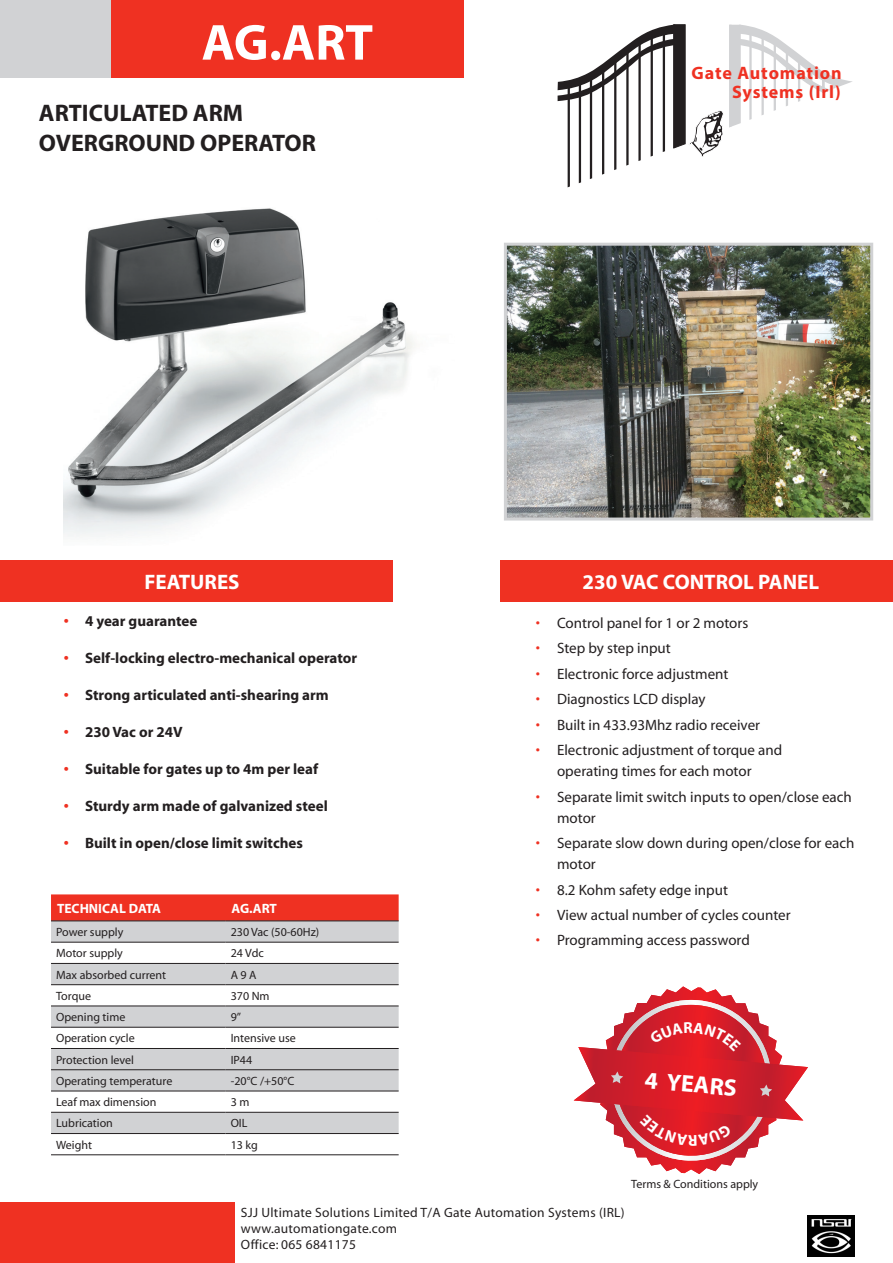
<style>
.page{position:relative;width:893px;height:1263px;background:#fff}
.page>*{position:absolute;margin:0;border:0;box-sizing:border-box;transform-origin:0 0}
.t1{font:700 51px "Myriad";color:#fff}
.t2{font:700 24px "Myriad";color:#231f20}
.t3{font:700 24px "Myriad";color:#fff}
.t4{font:700 21px "Myriad";color:#fff}
.t5{font:700 18px "Myriad Pro";letter-spacing:.05em;color:#ef3122}
.t6{font:15px/21.1px "Myriad";color:#231f20}
.t7{font:700 15px "Myriad";color:#231f20}
.t8{font:13.5px "Myriad";letter-spacing:.02em;color:#231f20}
.t9{font:700 13.5px "Myriad";color:#fff}
.t10{font:12px "Myriad";color:#231f20}
.s1{color:#ef3122}
</style>
<div class="page">
<img style="left:64px;top:208px;width:350px;height:329px">
<img style="left:508px;top:247px;width:361px;height:269px">
<div style="left:504px;top:243px;width:369px;height:277px;border:3px solid #d1d2d4"></div>
<div style="left:0;top:1202px;width:235px;height:61px;background:#ef3122"></div>
<div style="left:0;top:560px;width:393px;height:42px;background:#ef3122"></div>
<div style="left:500px;top:560px;width:393px;height:42px;background:#ef3122"></div>
<svg style="left:558px;top:24px;width:294px;height:163px"></svg>
<img style="left:807px;top:1215px;width:47px;height:42px">
<div style="left:111px;top:0;width:353px;height:78px;background:#ef3122"></div>
<div style="left:0;top:0;width:111px;height:78px;background:#d1d2d4"></div>
<svg style="left:51px;top:894px;width:348px;height:48px;background:#de7870"></svg>
<svg style="left:51px;top:964px;width:348px;height:169px;fill:#d1d2d4"></svg>
<hr style="left:51px;top:920px;width:175px;height:1px;background:#231f20">
<hr style="left:226px;top:920px;width:173px;height:1px;background:#231f20">
<hr style="left:51px;top:942px;width:175px;height:1px;background:#231f20">
<hr style="left:226px;top:942px;width:173px;height:1px;background:#231f20">
<hr style="left:51px;top:963px;width:175px;height:1px;background:#231f20">
<hr style="left:226px;top:963px;width:173px;height:1px;background:#231f20">
<hr style="left:51px;top:984px;width:175px;height:1px;background:#231f20">
<hr style="left:226px;top:984px;width:173px;height:1px;background:#231f20">
<hr style="left:51px;top:1005px;width:175px;height:1px;background:#231f20">
<hr style="left:226px;top:1005px;width:173px;height:1px;background:#231f20">
<hr style="left:51px;top:1027px;width:175px;height:1px;background:#231f20">
<hr style="left:226px;top:1027px;width:173px;height:1px;background:#231f20">
<hr style="left:51px;top:1048px;width:175px;height:1px;background:#231f20">
<hr style="left:226px;top:1048px;width:173px;height:1px;background:#231f20">
<hr style="left:51px;top:1069px;width:175px;height:1px;background:#231f20">
<hr style="left:226px;top:1069px;width:173px;height:1px;background:#231f20">
<hr style="left:51px;top:1091px;width:175px;height:1px;background:#231f20">
<hr style="left:226px;top:1091px;width:173px;height:1px;background:#231f20">
<hr style="left:51px;top:1112px;width:175px;height:1px;background:#231f20">
<hr style="left:226px;top:1112px;width:173px;height:1px;background:#231f20">
<hr style="left:51px;top:1133px;width:175px;height:1px;background:#231f20">
<hr style="left:226px;top:1133px;width:173px;height:1px;background:#231f20">
<hr style="left:51px;top:1154px;width:175px;height:1px;background:#231f20">
<hr style="left:226px;top:1154px;width:173px;height:1px;background:#231f20">
<svg style="left:574px;top:986px;width:234px;height:188px"></svg>
<p class="t1" style="left:202px;top:16px;width:173px">AG.ART</p>
<p class="t2" style="left:39px;top:101px;width:206px">ARTICULATED ARM</p>
<p class="t2" style="left:39px;top:131px;width:279px">OVERGROUND OPERATOR</p>
<p class="t5" style="left:691px;top:61px;width:152px">Gate Automation</p>
<p class="t5" style="left:732px;top:81px;width:110px">Systems (Irl)</p>
<p class="t4" style="left:145px;top:571px;width:97px">FEATURES</p>
<p class="t4" style="left:583px;top:571px;width:238px">230 VAC CONTROL PANEL</p>
<p class="t6" style="left:536px;top:613px;width:214px"><span class="s1">•</span> Control panel for 1 or 2 motors</p>
<p class="t6" style="left:536px;top:638px;width:136px"><span class="s1">•</span> Step by step input</p>
<p class="t6" style="left:536px;top:664px;width:194px"><span class="s1">•</span> Electronic force adjustment</p>
<p class="t6" style="left:536px;top:689px;width:171px"><span class="s1">•</span> Diagnostics LCD display</p>
<p class="t6" style="left:536px;top:715px;width:226px"><span class="s1">•</span> Built in 433.93Mhz radio receiver</p>
<p class="t6" style="left:557px;top:740px;width:227px;text-indent:-21px"><span class="s1">•</span> Electronic adjustment of torque and operating times for each motor</p>
<p class="t6" style="left:557px;top:787px;width:296px;text-indent:-21px"><span class="s1">•</span> Separate limit switch inputs to open/close each motor</p>
<p class="t6" style="left:557px;top:833px;width:299px;text-indent:-21px"><span class="s1">•</span> Separate slow down during open/close for each motor</p>
<p class="t6" style="left:536px;top:880px;width:194px"><span class="s1">•</span> 8.2 Kohm safety edge input</p>
<p class="t6" style="left:536px;top:905px;width:256px"><span class="s1">•</span> View actual number of cycles counter</p>
<p class="t6" style="left:536px;top:930px;width:216px"><span class="s1">•</span> Programming access password</p>
<p class="t7" style="left:64px;top:613px;width:135px"><span class="s1">•</span> 4 year guarantee</p>
<p class="t7" style="left:64px;top:650px;width:295px"><span class="s1">•</span> Self-locking electro-mechanical operator</p>
<p class="t7" style="left:64px;top:687px;width:267px"><span class="s1">•</span> Strong articulated anti-shearing arm</p>
<p class="t7" style="left:64px;top:724px;width:120px"><span class="s1">•</span> 230 Vac or 24V</p>
<p class="t7" style="left:64px;top:761px;width:256px"><span class="s1">•</span> Suitable for gates up to 4m per leaf</p>
<p class="t7" style="left:64px;top:798px;width:266px"><span class="s1">•</span> Sturdy arm made of galvanized steel</p>
<p class="t7" style="left:64px;top:835px;width:241px"><span class="s1">•</span> Built in open/close limit switches</p>
<p class="t9" style="left:57px;top:901px;width:106px">TECHNICAL DATA</p>
<p class="t9" style="left:232px;top:901px;width:47px">AG.ART</p>
<p class="t10" style="left:56px;top:926px;width:69px">Power supply</p>
<p class="t10" style="left:231px;top:926px;width:90px">230 Vac (50-60Hz)</p>
<p class="t10" style="left:56px;top:947px;width:68px">Motor supply</p>
<p class="t10" style="left:231px;top:947px;width:35px">24 Vdc</p>
<p class="t10" style="left:56px;top:968px;width:112px">Max absorbed current</p>
<p class="t10" style="left:231px;top:968px;width:27px">A 9 A</p>
<p class="t10" style="left:56px;top:990px;width:36px">Torque</p>
<p class="t10" style="left:231px;top:990px;width:40px">370 Nm</p>
<p class="t10" style="left:56px;top:1011px;width:71px">Opening time</p>
<p class="t10" style="left:231px;top:1011px;width:12px">9”</p>
<p class="t10" style="left:56px;top:1032px;width:80px">Operation cycle</p>
<p class="t10" style="left:231px;top:1032px;width:67px">Intensive use</p>
<p class="t10" style="left:56px;top:1054px;width:79px">Protection level</p>
<p class="t10" style="left:231px;top:1054px;width:23px">IP44</p>
<p class="t10" style="left:56px;top:1075px;width:118px">Operating temperature</p>
<p class="t10" style="left:231px;top:1075px;width:65px">-20°C /+50°C</p>
<p class="t10" style="left:56px;top:1096px;width:102px">Leaf max dimension</p>
<p class="t10" style="left:231px;top:1096px;width:20px">3 m</p>
<p class="t10" style="left:56px;top:1117px;width:58px">Lubrication</p>
<p class="t10" style="left:231px;top:1117px;width:18px">OIL</p>
<p class="t10" style="left:56px;top:1139px;width:37px">Weight</p>
<p class="t10" style="left:231px;top:1139px;width:29px">13 kg</p>
<p class="t3" style="left:646px;top:1068px;width:94px;rotate:5deg">4 YEARS</p>
<p class="t10" style="left:631px;top:1178px;width:129px">Terms &amp; Conditions apply</p>
<p class="t8" style="left:241px;top:1205px;width:385px">SJJ Ultimate Solutions Limited T/A Gate Automation Systems (IRL)</p>
<p class="t8" style="left:241px;top:1222px;width:158px">www.automationgate.com</p>
<p class="t8" style="left:241px;top:1238px;width:117px">Office: 065 6841175</p>
</div>
